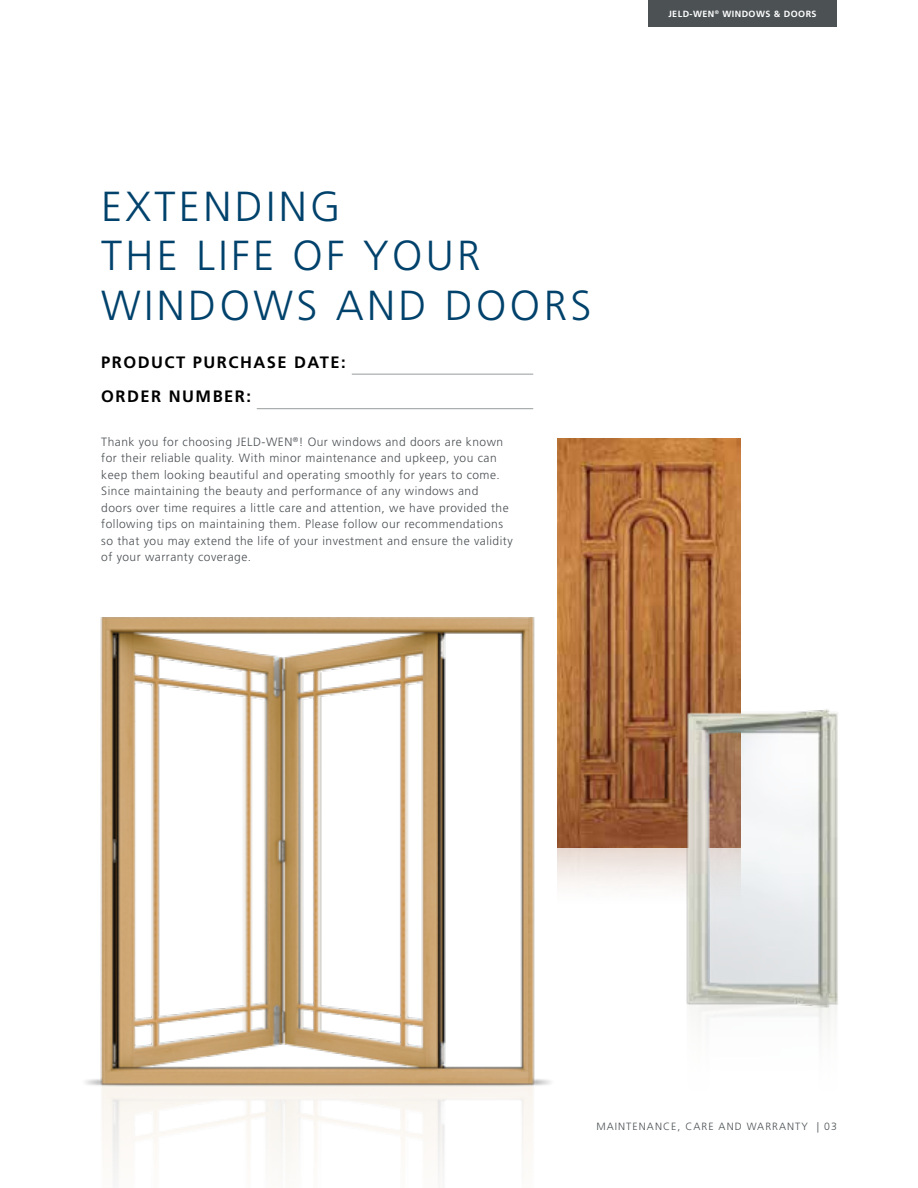
<style>
.page{position:relative;width:918px;height:1188px;background:#fff}
.page>*{position:absolute;margin:0;border:0;box-sizing:border-box;transform-origin:0 0}
.t1{font:300 42px/49.5px "Frutiger LT Std";letter-spacing:.08em;color:#00426c}
.t2{font:700 16.5px/34.5px "Frutiger LT Std";letter-spacing:.09em;color:#000}
.t3{font:300 12px/16.5px "Frutiger LT Std";letter-spacing:.04em;color:#4c5154}
.t4{font:300 10.5px "Frutiger LT Std";letter-spacing:.1em;color:#4c5154}
.t5{font:700 9px "Frutiger LT Std";letter-spacing:.05em;color:#fff}
</style>
<div class="page">
<hr style="left:352px;top:374px;width:181px;height:1px;background:#979b9d">
<hr style="left:257px;top:408px;width:276px;height:1px;background:#979b9d">
<img style="left:85px;top:618px;width:466px;height:561px">
<div style="left:648px;top:0;width:189px;height:27px;background:#4c5154"></div>
<img style="left:557px;top:439px;width:184px;height:447px">
<img style="left:684px;top:706px;width:154px;height:285px">
<img style="left:686px;top:991px;width:152px;height:45px">
<h1 class="t1" style="left:101px;top:182px;width:492px">EXTENDING<br>THE LIFE OF YOUR<br>WINDOWS AND DOORS</h1>
<h2 class="t2" style="left:101px;top:345px;width:246px">PRODUCT PURCHASE DATE:<br>ORDER NUMBER:</h2>
<p class="t3" style="left:101px;top:433px;width:413px">Thank you for choosing JELD-WEN<sup>®</sup>! Our windows and doors are known for their reliable quality. With minor maintenance and upkeep, you can keep them looking beautiful and operating smoothly for years to come.<br>Since maintaining the beauty and performance of any windows and<br>doors over time requires a little care and attention, we have provided the following tips on maintaining them. Please follow our recommendations so that you may extend the life of your investment and ensure the validity of your warranty coverage.</p>
<p class="t5" style="left:668px;top:8px;width:150px">JELD-WEN<sup>®</sup> WINDOWS &amp; DOORS</p>
<p class="t4" style="left:596px;top:1120px;width:242px">MAINTENANCE, CARE AND WARRANTY | 03</p>
</div>
